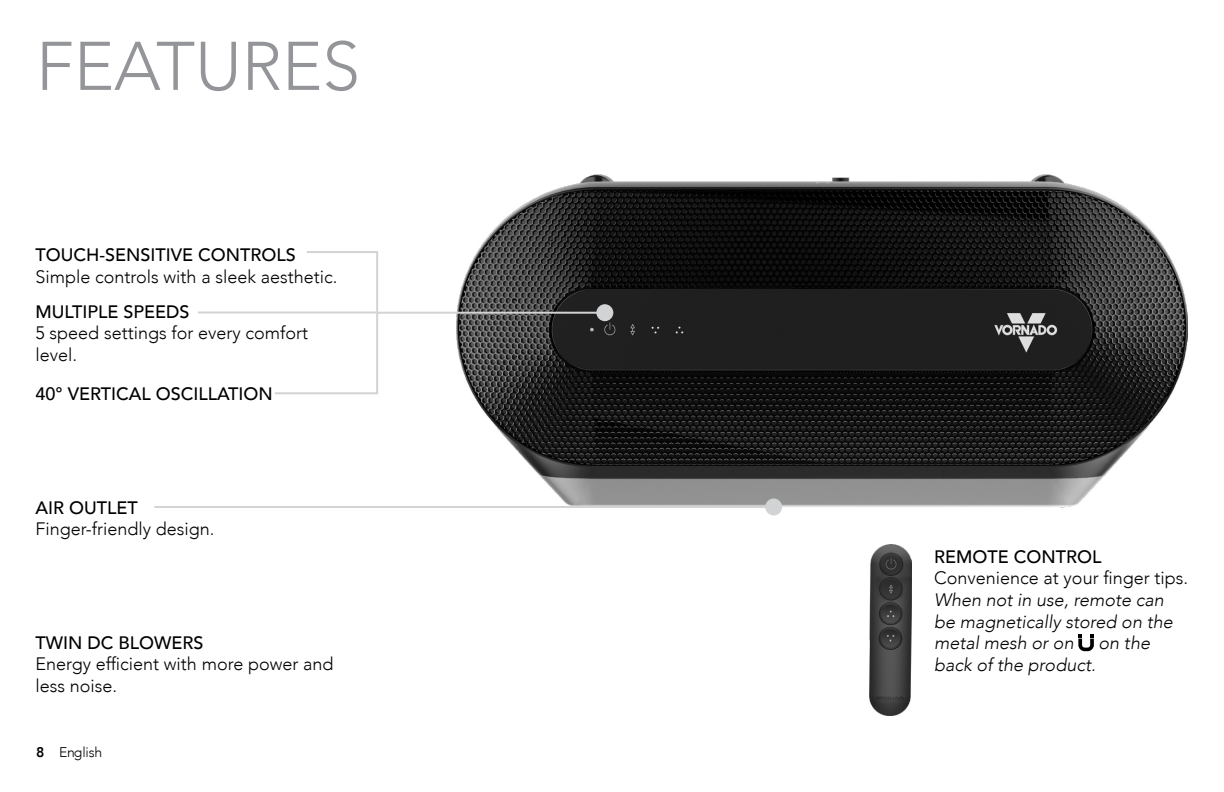
<style>
.page{position:relative;width:1224px;height:792px;background:#fff}
.page>*{position:absolute;margin:0;border:0;box-sizing:border-box;transform-origin:0 0}
.t1{font:300 68px "Avenir";color:#939598}
.t2{font:300 18px/21.6px "Avenir";color:#000}
.t3{font:500 18px "Avenir";color:#000}
.t4{font:italic 300 18px/21.6px "Avenir";color:#000}
.t5{font:300 14px "Avenir";letter-spacing:-.02em;color:#000}
.s1{font-weight:800}
</style>
<div class="page">
<img style="left:457px;top:174px;width:731px;height:333px">
<div style="left:596px;top:304px;width:17px;height:17px;background:#d1d3d4;border-radius:50%"></div>
<hr style="left:378px;top:312px;width:219px;height:2px;background:#d1d3d4">
<div style="left:765px;top:499px;width:17px;height:16px;background:#d1d3d4;border-radius:50%"></div>
<hr style="left:155px;top:506px;width:611px;height:2px;background:#d1d3d4">
<svg style="left:273px;top:251px;width:106px;height:144px"></svg>
<hr style="left:198px;top:312px;width:178px;height:2px;background:#d1d3d4">
<svg style="left:1078px;top:634px;width:16px;height:17px"></svg>
<img style="left:869px;top:545px;width:42px;height:171px">
<p class="t1" style="left:36px;top:26px;width:326px">FEATURES</p>
<p class="t3" style="left:36px;top:239px;width:262px">TOUCH-SENSITIVE CONTROLS</p>
<p class="t2" style="left:36px;top:266px;width:303px">Simple controls with a sleek aesthetic.</p>
<p class="t3" style="left:36px;top:296px;width:156px">MULTIPLE SPEEDS</p>
<p class="t2" style="left:36px;top:322px;width:274px">5 speed settings for every comfort level.</p>
<p class="t3" style="left:36px;top:378px;width:239px">40° VERTICAL OSCILLATION</p>
<p class="t3" style="left:36px;top:492px;width:104px">AIR OUTLET</p>
<p class="t2" style="left:36px;top:518px;width:181px">Finger-friendly design.</p>
<p class="t3" style="left:36px;top:627px;width:169px">TWIN DC BLOWERS</p>
<p class="t2" style="left:36px;top:654px;width:299px">Energy efficient with more power and less noise.</p>
<p class="t5" style="left:36px;top:743px;width:68px"><span class="s1">8</span> English</p>
<p class="t3" style="left:934px;top:541px;width:169px">REMOTE CONTROL</p>
<p class="t2" style="left:934px;top:567px;width:255px">Convenience at your finger tips.</p>
<p class="t4" style="left:934px;top:589px;width:240px">When not in use, remote can be magnetically stored on the metal mesh or on</p>
<p class="t4" style="left:1099px;top:632px;width:53px">on the</p>
<p class="t4" style="left:934px;top:654px;width:163px">back of the product.</p>
</div>
